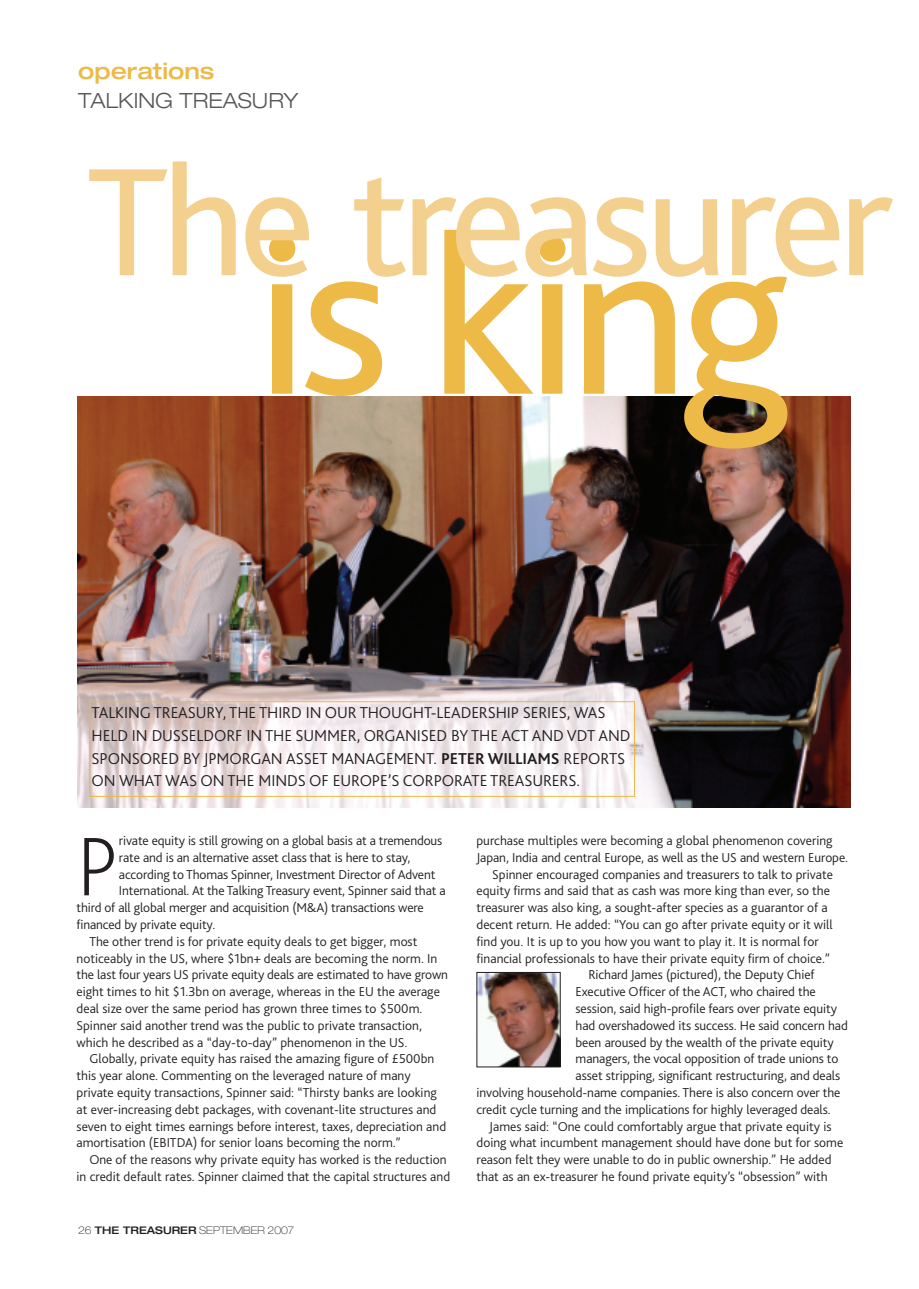
<style>
.page{position:relative;width:919px;height:1289px;background:#fff}
.page>*{position:absolute;margin:0;border:0;box-sizing:border-box;transform-origin:0 0}
.t1{font:231.3px "Bliss 2";letter-spacing:-.04em;color:#edb947}
.t2{font:160.5px "Bliss 2";letter-spacing:-.04em;color:#f4d08e}
.t3{font:200 86.85px "Bliss 2";color:#231f20}
.t4{font:500 expanded 22.5px "Helvetica Neue";color:#edb947}
.t5{font:300 expanded 21px "Helvetica Neue";color:#57585a}
.t6{font:300 16.5px/22.5px "Bliss 2";letter-spacing:-.005em;color:#231f20}
.t7{font:300 13.5px "Bliss 2";color:#231f20}
.t8{font:100 expanded 10.5px "Helvetica Neue";color:#231f20}
.s1{font-weight:700}
.s2{font-weight:500}
</style>
<div class="page">
<img style="left:78px;top:396px;width:772px;height:411px">
<div style="left:89px;top:701px;width:545px;height:95px;border:1px solid #edb947"></div>
<img style="left:478px;top:974px;width:80px;height:91px">
<div style="left:476px;top:972px;width:84px;height:95px;border:1px solid #231f20"></div>
<h3 class="t4" style="left:78px;top:63px;width:138px">operations</h3>
<h3 class="t5" style="left:78px;top:93px;width:221px">TALKING TREASURY</h3>
<h2 class="t2" style="left:86px;top:161px;width:808px">The treasurer</h2>
<h1 class="t1" style="left:255px;top:230px;width:538px">is king</h1>
<p class="t6" style="left:92px;top:703px;width:540px">TALKING TREASURY, THE THIRD IN OUR THOUGHT-LEADERSHIP SERIES, WAS HELD IN DUSSELDORF IN THE SUMMER, ORGANISED BY THE ACT AND VDT AND SPONSORED BY JPMORGAN ASSET MANAGEMENT. <span class="s1">PETER WILLIAMS</span> REPORTS ON WHAT WAS ON THE MINDS OF EUROPE’S CORPORATE TREASURERS.</p>
<h3 class="t3" style="left:77px;top:833px;width:43px">P</h3>
<p class="t7" style="left:119px;top:835px;width:325px">rivate equity is still growing on a global basis at a tremendous</p>
<p class="t7" style="left:119px;top:852px;width:293px">rate and is an alternative asset class that is here to stay,</p>
<p class="t7" style="left:119px;top:869px;width:318px">according to Thomas Spinner, Investment Director of Advent</p>
<p class="t7" style="left:119px;top:885px;width:328px">International. At the Talking Treasury event, Spinner said that a</p>
<p class="t7" style="left:77px;top:902px;width:349px">third of all global merger and acquisition (M&amp;A) transactions were</p>
<p class="t7" style="left:77px;top:919px;width:140px">financed by private equity.</p>
<p class="t7" style="left:89px;top:936px;width:329px">The other trend is for private equity deals to get bigger, most</p>
<p class="t7" style="left:77px;top:953px;width:362px">noticeably in the US, where $1bn+ deals are becoming the norm. In</p>
<p class="t7" style="left:77px;top:969px;width:373px">the last four years US private equity deals are estimated to have grown</p>
<p class="t7" style="left:77px;top:986px;width:365px">eight times to hit $1.3bn on average, whereas in the EU the average</p>
<p class="t7" style="left:77px;top:1003px;width:347px">deal size over the same period has grown three times to $500m.</p>
<p class="t7" style="left:77px;top:1020px;width:347px">Spinner said another trend was the public to private transaction,</p>
<p class="t7" style="left:77px;top:1037px;width:332px">which he described as a “day-to-day” phenomenon in the US.</p>
<p class="t7" style="left:89px;top:1053px;width:346px">Globally, private equity has raised the amazing figure of £500bn</p>
<p class="t7" style="left:77px;top:1070px;width:335px">this year alone. Commenting on the leveraged nature of many</p>
<p class="t7" style="left:77px;top:1087px;width:362px">private equity transactions, Spinner said: “Thirsty banks are looking</p>
<p class="t7" style="left:77px;top:1104px;width:361px">at ever-increasing debt packages, with covenant-lite structures and</p>
<p class="t7" style="left:77px;top:1121px;width:371px">seven to eight times earnings before interest, taxes, depreciation and</p>
<p class="t7" style="left:77px;top:1137px;width:325px">amortisation (EBITDA) for senior loans becoming the norm.”</p>
<p class="t7" style="left:89px;top:1154px;width:359px">One of the reasons why private equity has worked is the reduction</p>
<p class="t7" style="left:77px;top:1171px;width:375px">in credit default rates. Spinner claimed that the capital structures and</p>
<p class="t8" style="left:78px;top:1226px;width:217px">26 <span class="s2">THE TREASURER</span> SEPTEMBER 2007</p>
<p class="t7" style="left:476px;top:835px;width:357px">purchase multiples were becoming a global phenomenon covering</p>
<p class="t7" style="left:476px;top:852px;width:373px">Japan, India and central Europe, as well as the US and western Europe.</p>
<p class="t7" style="left:492px;top:869px;width:342px">Spinner encouraged companies and treasurers to talk to private</p>
<p class="t7" style="left:476px;top:885px;width:355px">equity firms and said that as cash was more king than ever, so the</p>
<p class="t7" style="left:476px;top:902px;width:353px">treasurer was also king, a sought-after species as a guarantor of a</p>
<p class="t7" style="left:476px;top:919px;width:358px">decent return. He added: “You can go after private equity or it will</p>
<p class="t7" style="left:476px;top:936px;width:343px">find you. It is up to you how you want to play it. It is normal for</p>
<p class="t7" style="left:476px;top:953px;width:355px">financial professionals to have their private equity firm of choice.”</p>
<p class="t7" style="left:588px;top:969px;width:228px">Richard James (pictured), the Deputy Chief</p>
<p class="t7" style="left:575px;top:986px;width:241px">Executive Officer of the ACT, who chaired the</p>
<p class="t7" style="left:575px;top:1003px;width:263px">session, said high-profile fears over private equity</p>
<p class="t7" style="left:575px;top:1020px;width:274px">had overshadowed its success. He said concern had</p>
<p class="t7" style="left:575px;top:1037px;width:259px">been aroused by the wealth of the private equity</p>
<p class="t7" style="left:575px;top:1053px;width:264px">managers, the vocal opposition of trade unions to</p>
<p class="t7" style="left:575px;top:1070px;width:266px">asset stripping, significant restructuring, and deals</p>
<p class="t7" style="left:476px;top:1087px;width:365px">involving household-name companies. There is also concern over the</p>
<p class="t7" style="left:476px;top:1104px;width:356px">credit cycle turning and the implications for highly leveraged deals.</p>
<p class="t7" style="left:489px;top:1121px;width:344px">James said: “One could comfortably argue that private equity is</p>
<p class="t7" style="left:476px;top:1137px;width:368px">doing what incumbent management should have done but for some</p>
<p class="t7" style="left:476px;top:1154px;width:356px">reason felt they were unable to do in public ownership.” He added</p>
<p class="t7" style="left:476px;top:1171px;width:352px">that as an ex-treasurer he found private equity’s “obsession” with</p>
</div>
